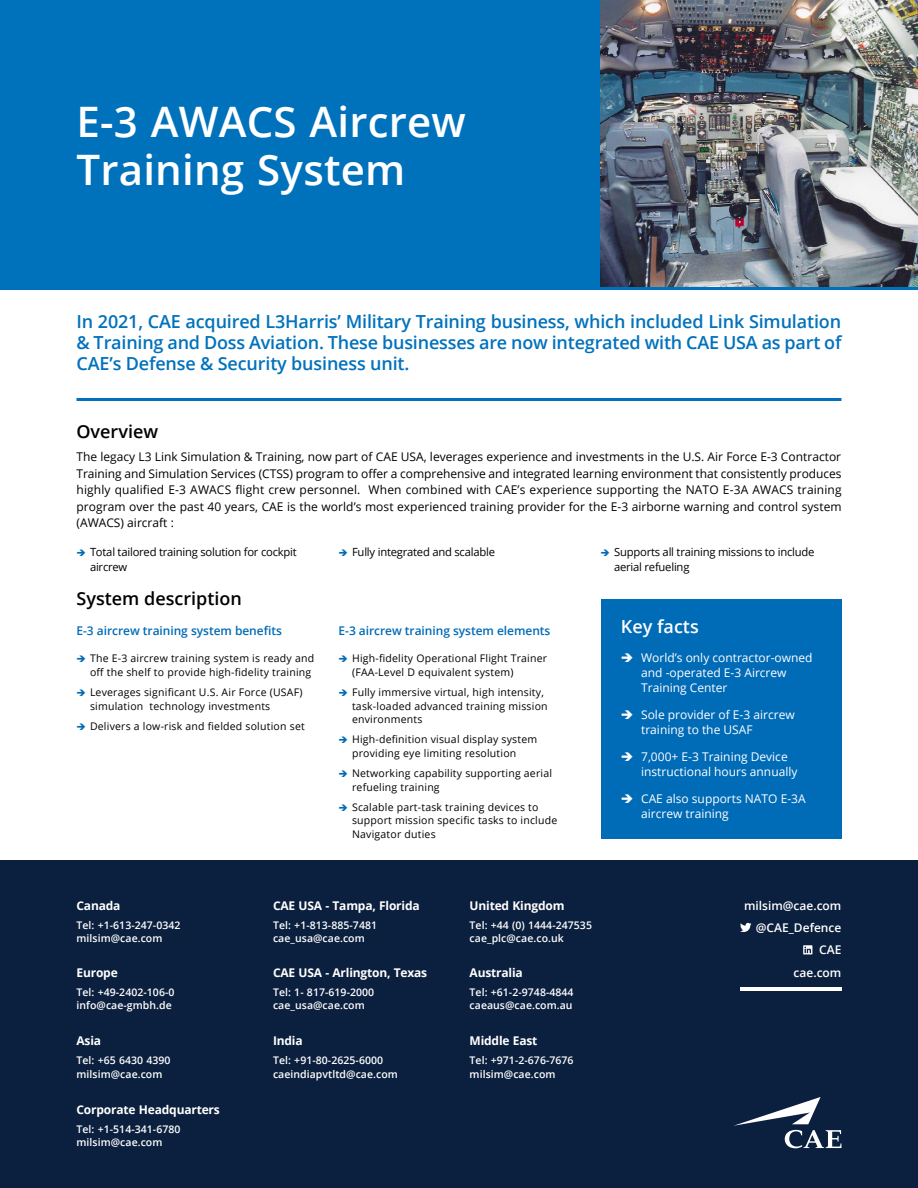
<style>
.page{position:relative;width:918px;height:1188px;background:#fff}
.page>*{position:absolute;margin:0;border:0;box-sizing:border-box;transform-origin:0 0}
.t1{font:600 42px/48px "Open Sans";letter-spacing:.005em;color:#fff}
.t2{font:600 18px/21px "Open Sans";letter-spacing:-.01em;color:#0072bc;text-align:justify}
.t3{font:600 18px "Open Sans";color:#000}
.t4{font:600 18px "Open Sans";color:#fff}
.t5{font:12px/16.5px "Open Sans";letter-spacing:.005em;color:#000;text-align:justify}
.t6{font:12px/15px "Open Sans";color:#fff}
.t7{font:700 12px "Open Sans";letter-spacing:-.015em;color:#fff}
.t8{font:600 12px "Open Sans";letter-spacing:-.005em;color:#006bb7}
.t9{font:600 12px/22.4px "Open Sans";color:#fff;text-align:right}
.t10{font:11.25px/15px "Open Sans";letter-spacing:-.02em;color:#000}
.t11{font:10.5px/13.5px "Open Sans";letter-spacing:.02em;color:#000}
.t12{font:600 10.5px/13.5px "Open Sans";letter-spacing:.005em;color:#fff}
</style>
<div class="page">
<div style="left:0;top:0;width:601px;height:286px;background:#0072bc"></div>
<hr style="left:0;top:286px;width:918px;height:4px;background:#0072bc">
<div style="left:0;top:861px;width:918px;height:327px;background:#0b1f3e"></div>
<hr style="left:740px;top:988px;width:101px;height:3px;background:#fff">
<svg style="left:740px;top:923px;width:12px;height:9px"></svg>
<svg style="left:803px;top:945px;width:9px;height:9px"></svg>
<svg style="left:734px;top:1097px;width:107px;height:51px"></svg>
<img style="left:601px;top:0;width:317px;height:286px">
<hr style="left:76px;top:398px;width:765px;height:3px;background:#0072bc">
<div style="left:601px;top:599px;width:240px;height:239px;background:#006bb7"></div>
<h1 class="t1" style="left:77px;top:97px;width:391px">E-3 AWACS Aircrew<br>Training System</h1>
<h2 class="t2" style="left:76px;top:311px;width:767px">In 2021, CAE acquired L3Harris’ Military Training business, which included Link Simulation &amp; Training and Doss Aviation. These businesses are now integrated with CAE USA as part of CAE’s Defense &amp; Security business unit.</h2>
<h2 class="t3" style="left:76px;top:419px;width:83px">Overview</h2>
<p class="t5" style="left:76px;top:449px;width:767px">The legacy L3 Link Simulation &amp; Training, now part of CAE USA, leverages experience and investments in the U.S. Air Force E-3 Contractor Training and Simulation Services (CTSS) program to offer a comprehensive and integrated learning environment that consistently produces highly qualified E-3 AWACS flight crew personnel. When combined with CAE’s experience supporting the NATO E-3A AWACS training program over the past 40 years, CAE is the world’s most experienced training provider for the E-3 airborne warning and control system (AWACS) aircraft :</p>
<p class="t10" style="left:90px;top:544px;width:208px">Total tailored training solution for cockpit aircrew</p>
<p class="t10" style="left:352px;top:544px;width:144px">Fully integrated and scalable</p>
<p class="t10" style="left:614px;top:544px;width:202px">Supports all training missions to include aerial refueling</p>
<h2 class="t3" style="left:76px;top:587px;width:167px">System description</h2>
<p class="t8" style="left:76px;top:623px;width:207px">E-3 aircrew training system benefits</p>
<p class="t11" style="left:90px;top:652px;width:226px">The E-3 aircrew training system is ready and off the shelf to provide high-fidelity training</p>
<p class="t11" style="left:90px;top:685px;width:214px">Leverages significant U.S. Air Force (USAF) simulation technology investments</p>
<p class="t11" style="left:90px;top:719px;width:216px">Delivers a low-risk and fielded solution set</p>
<h2 class="t4" style="left:621px;top:614px;width:79px">Key facts</h2>
<p class="t6" style="left:641px;top:649px;width:173px">World’s only contractor-owned and -operated E-3 Aircrew<br>Training Center</p>
<p class="t6" style="left:641px;top:707px;width:155px">Sole provider of E-3 aircrew training to the USAF</p>
<p class="t6" style="left:641px;top:749px;width:158px">7,000+ E-3 Training Device instructional hours annually</p>
<p class="t6" style="left:641px;top:791px;width:166px">CAE also supports NATO E-3A aircrew training</p>
<p class="t8" style="left:339px;top:623px;width:213px">E-3 aircrew training system elements</p>
<p class="t11" style="left:352px;top:652px;width:197px">High-fidelity Operational Flight Trainer (FAA-Level D equivalent system)</p>
<p class="t11" style="left:352px;top:685px;width:197px">Fully immersive virtual, high intensity, task-loaded advanced training mission environments</p>
<p class="t11" style="left:352px;top:733px;width:187px">High-definition visual display system providing eye limiting resolution</p>
<p class="t11" style="left:352px;top:766px;width:202px">Networking capability supporting aerial refueling training</p>
<p class="t11" style="left:352px;top:800px;width:207px">Scalable part-task training devices to support mission specific tasks to include<br>Navigator duties</p>
<p class="t7" style="left:77px;top:897px;width:45px">Canada</p>
<p class="t12" style="left:77px;top:918px;width:106px">Tel: +1-613-247-0342 milsim@cae.com</p>
<p class="t7" style="left:77px;top:964px;width:43px">Europe</p>
<p class="t12" style="left:77px;top:985px;width:99px">Tel: +49-2402-106-0 info@cae-gmbh.de</p>
<p class="t7" style="left:77px;top:1032px;width:26px">Asia</p>
<p class="t12" style="left:77px;top:1053px;width:96px">Tel: +65 6430 4390 milsim@cae.com</p>
<p class="t7" style="left:77px;top:1101px;width:145px">Corporate Headquarters</p>
<p class="t12" style="left:77px;top:1122px;width:106px">Tel: +1-514-341-6780 milsim@cae.com</p>
<p class="t7" style="left:273px;top:897px;width:148px">CAE USA - Tampa, Florida</p>
<p class="t12" style="left:273px;top:918px;width:106px">Tel: +1-813-885-7481 cae_usa@cae.com</p>
<p class="t7" style="left:273px;top:964px;width:156px">CAE USA - Arlington, Texas</p>
<p class="t12" style="left:273px;top:985px;width:103px">Tel: 1- 817-619-2000 cae_usa@cae.com</p>
<p class="t7" style="left:273px;top:1032px;width:31px">India</p>
<p class="t12" style="left:273px;top:1053px;width:126px">Tel: +91-80-2625-6000 caeindiapvtltd@cae.com</p>
<p class="t7" style="left:470px;top:897px;width:96px">United Kingdom</p>
<p class="t12" style="left:470px;top:918px;width:124px">Tel: +44 (0) 1444-247535 cae_plc@cae.co.uk</p>
<p class="t7" style="left:470px;top:964px;width:55px">Australia</p>
<p class="t12" style="left:470px;top:985px;width:106px">Tel: +61-2-9748-4844 caeaus@cae.com.au</p>
<p class="t7" style="left:470px;top:1032px;width:69px">Middle East</p>
<p class="t12" style="left:470px;top:1053px;width:106px">Tel: +971-2-676-7676 milsim@cae.com</p>
<p class="t9" style="left:744px;top:894px;width:99px">milsim@cae.com</p>
<p class="t9" style="left:756px;top:916px;width:87px">@CAE_Defence<br>CAE</p>
<p class="t9" style="left:794px;top:961px;width:49px">cae.com</p>
</div>
